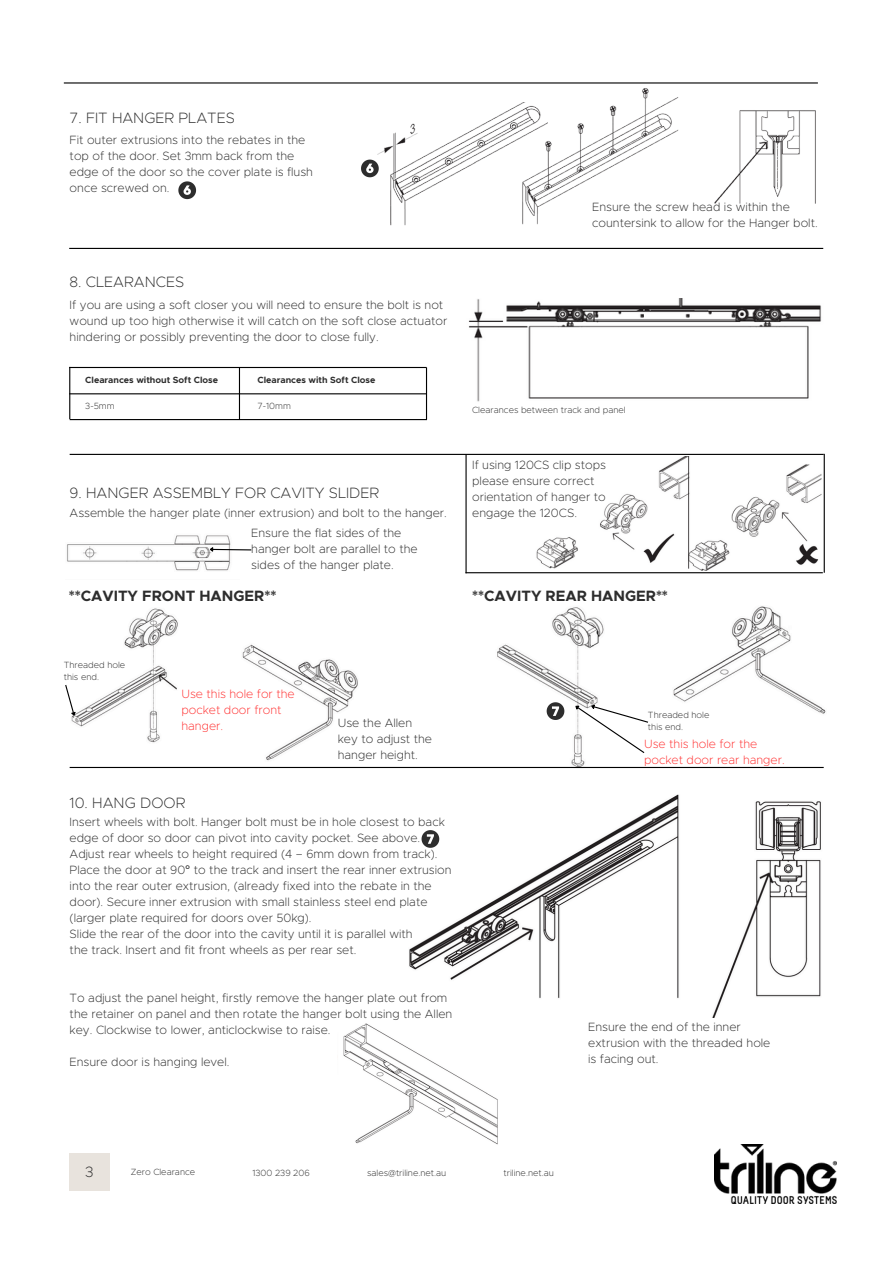
<style>
.page{position:relative;width:894px;height:1264px;background:#fff}
.page>*{position:absolute;margin:0;border:0;box-sizing:border-box;transform-origin:0 0}
.t1{font:200 15px "Metropolis";color:#2d2d2d}
.t2{font:700 15px "Metropolis";color:#2d2d2d}
.t3{font:200 12px/16px "Metropolis";color:#2d2d2d}
.t4{font:200 12px/16px "Metropolis";color:#ff3131}
.t5{font:200 9px/12px "Metropolis";color:#2d2d2d}
.t6{font:700 9px "Metropolis";color:#2d2d2d}
.s1{font-family:"Noto Sans";font-weight:400}
</style>
<div class="page">
<img style="left:714px;top:1144px;width:122px;height:59px">
<div style="left:69px;top:1153px;width:40px;height:37px;background:#e8e3dd"></div>
<hr style="left:70px;top:454px;width:753px;height:1px;background:#000">
<svg style="left:178px;top:181px;width:18px;height:18px"></svg>
<hr style="left:64px;top:82px;width:753px;height:2px;background:#000">
<img style="left:367px;top:104px;width:153px;height:122px">
<svg style="left:361px;top:160px;width:17px;height:17px"></svg>
<img style="left:520px;top:88px;width:296px;height:137px">
<img style="left:482px;top:607px;width:152px;height:160px">
<hr style="left:70px;top:767px;width:753px;height:1px;background:#000">
<img style="left:409px;top:794px;width:412px;height:223px">
<img style="left:343px;top:1023px;width:155px;height:122px">
<img style="left:536px;top:457px;width:286px;height:113px">
<svg style="left:421px;top:830px;width:18px;height:17px"></svg>
<svg style="left:546px;top:702px;width:18px;height:18px"></svg>
<img style="left:67px;top:535px;width:164px;height:36px">
<svg style="left:208px;top:545px;width:44px;height:7px"></svg>
<img style="left:71px;top:608px;width:287px;height:153px">
<svg style="left:65px;top:683px;width:13px;height:35px"></svg>
<img style="left:673px;top:606px;width:153px;height:108px">
<svg style="left:572px;top:702px;width:76px;height:52px"></svg>
<hr style="left:465px;top:572px;width:357px;height:1px;background:#000">
<hr style="left:823px;top:454px;width:1px;height:118px;background:#000">
<hr style="left:465px;top:454px;width:1px;height:119px;background:#000">
<hr style="left:69px;top:248px;width:754px;height:1px;background:#000">
<hr style="left:69px;top:367px;width:357px;height:1px;background:#000">
<hr style="left:69px;top:393px;width:357px;height:1px;background:#000">
<hr style="left:70px;top:419px;width:357px;height:1px;background:#000">
<hr style="left:69px;top:367px;width:1px;height:52px;background:#000">
<hr style="left:239px;top:368px;width:1px;height:52px;background:#000">
<hr style="left:426px;top:367px;width:1px;height:52px;background:#000">
<img style="left:468px;top:299px;width:354px;height:103px">
<p class="t1" style="left:70px;top:111px;width:166px">7. FIT HANGER PLATES</p>
<h3 class="t3" style="left:70px;top:133px;width:245px">Fit outer extrusions into the rebates in the top of the door. Set 3mm back from the edge of the door so the cover plate is flush once screwed on.</h3>
<h3 class="t1" style="left:70px;top:275px;width:116px">8. CLEARANCES</h3>
<p class="t3" style="left:70px;top:297px;width:379px">If you are using a soft closer you will need to ensure the bolt is not wound up too high otherwise it will catch on the soft close actuator hindering or possibly preventing the door to close fully.</p>
<p class="t6" style="left:85px;top:376px;width:134px">Clearances without Soft Close</p>
<h3 class="t6" style="left:257px;top:376px;width:119px">Clearances with Soft Close</h3>
<p class="t5" style="left:85px;top:400px;width:31px">3-5mm</p>
<h3 class="t5" style="left:257px;top:401px;width:35px">7-10mm</h3>
<h3 class="t1" style="left:70px;top:486px;width:311px">9. HANGER ASSEMBLY FOR CAVITY SLIDER</h3>
<h2 class="t3" style="left:70px;top:505px;width:378px">Assemble the hanger plate (inner extrusion) and bolt to the hanger.</h2>
<p class="t3" style="left:251px;top:525px;width:168px">Ensure the flat sides of the hanger bolt are parallel to the sides of the hanger plate.</p>
<p class="t3" style="left:592px;top:199px;width:227px">Ensure the screw head is within the countersink to allow for the Hanger bolt.</p>
<h3 class="t5" style="left:472px;top:404px;width:155px">Clearances between track and panel</h3>
<p class="t3" style="left:472px;top:457px;width:135px">If using 120CS clip stops please ensure correct orientation of hanger to engage the 120CS.</p>
<h3 class="t2" style="left:69px;top:589px;width:209px">**CAVITY FRONT HANGER**</h3>
<h2 class="t2" style="left:472px;top:589px;width:197px">**CAVITY REAR HANGER**</h2>
<h3 class="t5" style="left:64px;top:659px;width:63px">Threaded hole this end.</h3>
<p class="t4" style="left:181px;top:686px;width:115px">Use this hole for the pocket door front hanger.</p>
<p class="t1" style="left:70px;top:796px;width:117px">10. HANG DOOR</p>
<h3 class="t3" style="left:338px;top:715px;width:96px">Use the Allen key to adjust the hanger height.</h3>
<p class="t3" style="left:70px;top:814px;width:383px">Insert wheels with bolt. Hanger bolt must be in hole closest to back edge of door so door can pivot into cavity pocket. See above.<br>Adjust rear wheels to height required (4 – 6mm down from track).<br>Place the door at 90<span class="s1">°</span> to the track and insert the rear inner extrusion into the rear outer extrusion, (already fixed into the rebate in the door). Secure inner extrusion with small stainless steel end plate (larger plate required for doors over 50kg).<br>Slide the rear of the door into the cavity until it is parallel with<br>the track. Insert and fit front wheels as per rear set.</p>
<p class="t3" style="left:70px;top:990px;width:384px">To adjust the panel height, firstly remove the hanger plate out from the retainer on panel and then rotate the hanger bolt using the Allen key. Clockwise to lower, anticlockwise to raise.</p>
<h2 class="t3" style="left:70px;top:1054px;width:161px">Ensure door is hanging level.</h2>
<p class="t5" style="left:647px;top:709px;width:63px">Threaded hole this end.</p>
<p class="t4" style="left:644px;top:736px;width:142px">Use this hole for the pocket door rear hanger.</p>
<p class="t3" style="left:588px;top:1019px;width:184px">Ensure the end of the inner extrusion with the threaded hole is facing out.</p>
<h3 class="t1" style="left:85px;top:1164px;width:10px">3</h3>
<h3 class="t5" style="left:131px;top:1165px;width:66px">Zero Clearance</h3>
<p class="t5" style="left:252px;top:1166px;width:59px">1300 239 206</p>
<h1 class="t5" style="left:367px;top:1166px;width:81px">sales@triline.net.au</h1>
<h1 class="t5" style="left:503px;top:1166px;width:52px">triline.net.au</h1>
</div>
